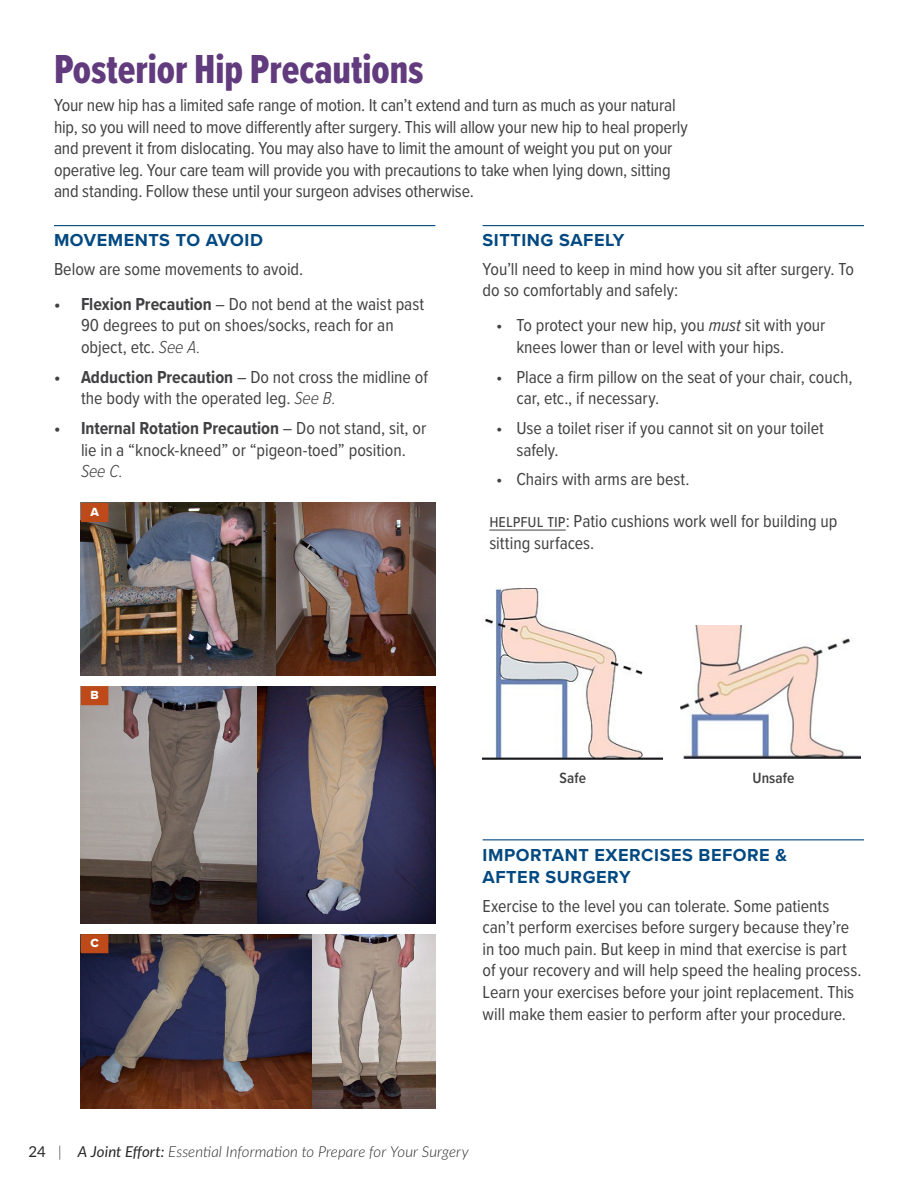
<style>
.page{position:relative;width:918px;height:1188px;background:#fff}
.page>*{position:absolute;margin:0;border:0;box-sizing:border-box;transform-origin:0 0}
.t1{font:42px "Proxima Nova Ex Cn Extrabld";color:#613b7d}
.t2{font:18px/21.6px "Proxima Nova Cond";letter-spacing:-.005em;color:#414042}
.t3{font:700 18px/22.5px "Proxima Nova";letter-spacing:.03em;color:#034981}
.t4{font:italic 300 18px "Proxima Nova Cond";color:#414042}
.t5{font:600 15.45px "Proxima Nova Cond";letter-spacing:.005em;color:#414042}
.t6{font:italic 300 15px "Lato";letter-spacing:.005em;color:#292829}
.t7{font:12.3px "Proxima Nova Extrabld";color:#fff}
.s1{font-style:italic}
.s2{font-weight:700}
.s3{font-weight:300;font-style:italic}
.s4{font-weight:400;font-style:normal}
.s5{font-style:normal}
.s6{font-weight:400}
</style>
<div class="page">
<img style="left:483px;top:589px;width:180px;height:171px">
<img style="left:681px;top:625px;width:180px;height:134px">
<img style="left:81px;top:503px;width:354px;height:172px">
<div style="left:81px;top:503px;width:27px;height:19px;background:#bd4a18"></div>
<img style="left:81px;top:686px;width:176px;height:237px">
<img style="left:257px;top:686px;width:178px;height:238px">
<div style="left:81px;top:686px;width:27px;height:19px;background:#bd4a18"></div>
<img style="left:81px;top:934px;width:354px;height:174px">
<div style="left:81px;top:934px;width:27px;height:19px;background:#bd4a18"></div>
<hr style="left:483px;top:225px;width:381px;height:1px;background:#034981">
<hr style="left:489px;top:530px;width:77px;height:1px;background:#414042">
<hr style="left:483px;top:839px;width:381px;height:1px;background:#034981">
<hr style="left:54px;top:225px;width:381px;height:1px;background:#034981">
<h1 class="t1" style="left:54px;top:38px;width:371px">Posterior Hip Precautions</h1>
<p class="t2" style="left:54px;top:93px;width:635px">Your new hip has a limited safe range of motion. It can’t extend and turn as much as your natural hip, so you will need to move differently after surgery. This will allow your new hip to heal properly and prevent it from dislocating. You may also have to limit the amount of weight you put on your operative leg. Your care team will provide you with precautions to take when lying down, sitting and standing. Follow these until your surgeon advises otherwise.</p>
<p class="t3" style="left:483px;top:229px;width:143px">SITTING SAFELY</p>
<p class="t2" style="left:483px;top:257px;width:373px">You’ll need to keep in mind how you sit after surgery. To do so comfortably and safely:</p>
<p class="t2" style="left:516px;top:314px;width:311px;text-indent:-20px">• To protect your new hip, you <span class="s1">must</span> sit with your knees lower than or level with your hips.</p>
<p class="t2" style="left:516px;top:365px;width:338px;text-indent:-20px">• Place a firm pillow on the seat of your chair, couch, car, etc., if necessary.</p>
<p class="t2" style="left:516px;top:417px;width:309px;text-indent:-20px">• Use a toilet riser if you cannot sit on your toilet safely.</p>
<p class="t2" style="left:496px;top:468px;width:195px">• Chairs with arms are best.</p>
<p class="t2" style="left:489px;top:510px;width:350px">helpful tip: Patio cushions work well for building up sitting surfaces.</p>
<p class="t3" style="left:54px;top:229px;width:211px">MOVEMENTS TO AVOID</p>
<p class="t2" style="left:54px;top:257px;width:251px">Below are some movements to avoid.</p>
<p class="t2" style="left:81px;top:292px;width:345px;text-indent:-27px"><span class="s2">• Flexion Precaution</span> – Do not bend at the waist past<br>90 degrees to put on shoes/socks, reach for an object, etc. <span class="s3">See A.</span></p>
<p class="t2" style="left:81px;top:365px;width:349px;text-indent:-27px"><span class="s2">• Adduction Precaution</span> – Do not cross the midline of the body with the operated leg. <span class="s3">See B.</span></p>
<p class="t2" style="left:54px;top:417px;width:374px;text-align:center"><span class="s2">• Internal Rotation Precaution</span> – Do not stand, sit, or lie in a “knock-kneed” or “pigeon-toed” position.</p>
<p class="t4" style="left:81px;top:458px;width:44px">See C.</p>
<p class="t7" style="left:90px;top:503px;width:10px">A</p>
<p class="t7" style="left:90px;top:686px;width:10px">B</p>
<p class="t7" style="left:90px;top:934px;width:10px">C</p>
<p class="t5" style="left:560px;top:766px;width:28px">Safe</p>
<p class="t5" style="left:753px;top:766px;width:43px">Unsafe</p>
<p class="t3" style="left:483px;top:843px;width:306px">IMPORTANT EXERCISES BEFORE &amp;<br>AFTER SURGERY</p>
<p class="t2" style="left:483px;top:894px;width:380px">Exercise to the level you can tolerate. Some patients can’t perform exercises before surgery because they’re in too much pain. But keep in mind that exercise is part of your recovery and will help speed the healing process.<br>Learn your exercises before your joint replacement. This will make them easier to perform after your procedure.</p>
<p class="t6" style="left:28px;top:1141px;width:442px"><span class="s4">24</span> <span class="s5">|</span> <span class="s6">A Joint Effort:</span> Essential Information to Prepare for Your Surgery</p>
</div>
